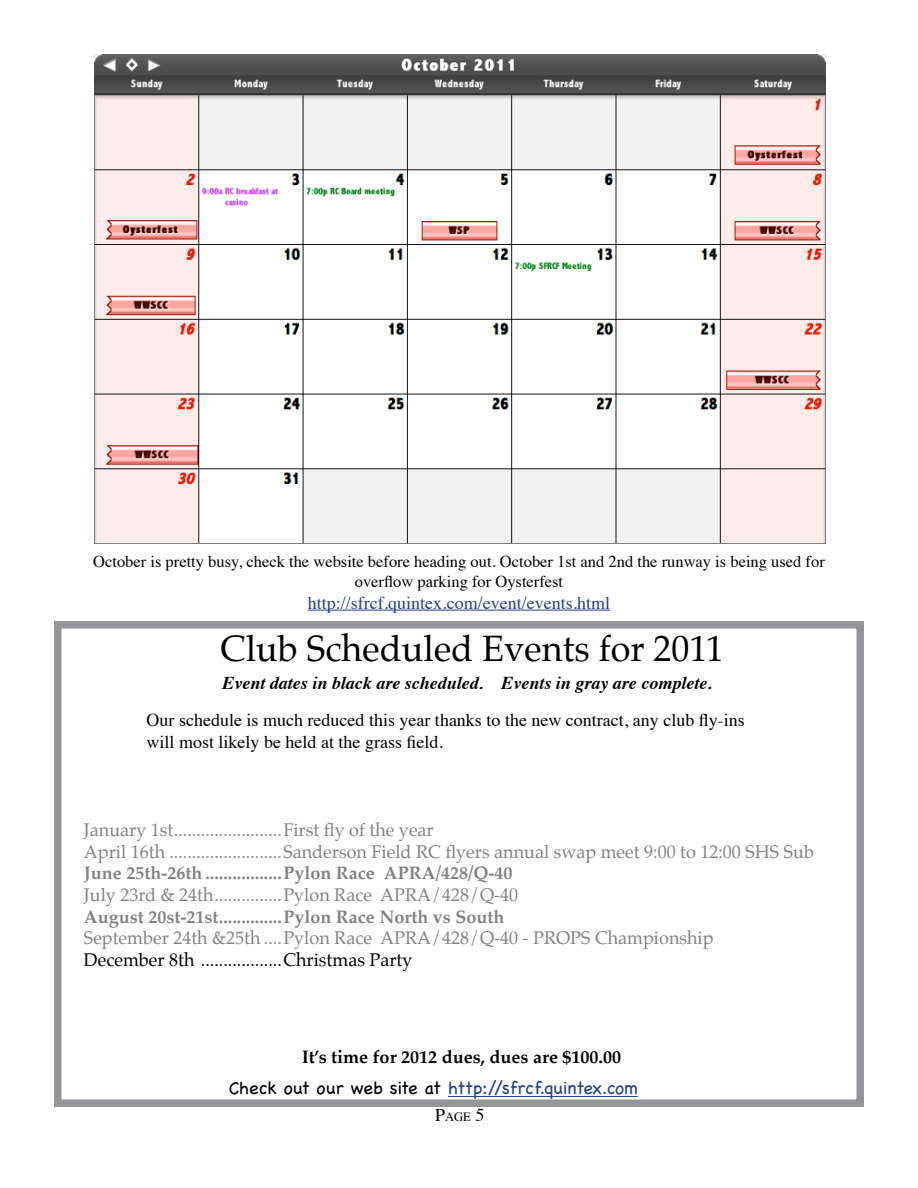
<style>
.page{position:relative;width:918px;height:1188px;background:#fff}
.page>*{position:absolute;margin:0;border:0;box-sizing:border-box;transform-origin:0 0}
.t1{font:36px "Palatino";color:#000}
.t2{font:18px/21.6px "Palatino";color:#808285}
.t3{font:18px/21.6px "Times";color:#000}
.t4{font:700 18px "Palatino";color:#808285}
.t5{font:italic 700 18px "Times";color:#000}
.t6{font:18px "Chalkboard";color:#25408f}
.t7{font:18px "Palatino";color:#000}
.t8{font:18px "Times";color:#25408f}
.t9{font:700 18px "Palatino";color:#000}
.t10{font:16.5px/19.8px "Times";color:#000;text-align:center}
.t11{font:12.6px "Times";color:#000}
.s1{color:#000}
.s2{font-size:18px}
</style>
<div class="page">
<div style="left:54px;top:621px;width:810px;height:486px;border:8px solid #939598"></div>
<hr style="left:448px;top:1096px;width:190px;height:1px;background:#25408f">
<hr style="left:308px;top:610px;width:302px;height:1px;background:#25408f">
<img style="left:94px;top:54px;width:731px;height:489px">
<p class="t10" style="left:93px;top:551px;width:733px">October is pretty busy, check the website before heading out. October 1st and 2nd the runway is being used for overflow parking for Oysterfest</p>
<p class="t8" style="left:308px;top:586px;width:304px">http://sfrcf.quintex.com/event/events.html</p>
<h1 class="t1" style="left:220px;top:619px;width:505px">Club Scheduled Events for 2011</h1>
<p class="t5" style="left:222px;top:666px;width:491px">Event dates in black are scheduled. Events in gray are complete.</p>
<p class="t3" style="left:147px;top:708px;width:600px">Our schedule is much reduced this year thanks to the new contract, any club fly-ins will most likely be held at the grass field.</p>
<p class="t2" style="left:84px;top:819px;width:732px">January 1st........................First fly of the year<br>April 16th .........................Sanderson Field RC flyers annual swap meet 9:00 to 12:00 SHS Sub</p>
<p class="t4" style="left:84px;top:858px;width:430px">June 25th-26th .................Pylon Race APRA/428/Q-40</p>
<p class="t2" style="left:84px;top:884px;width:436px">July 23rd &amp; 24th...............Pylon Race APRA/428/Q-40</p>
<p class="t4" style="left:84px;top:901px;width:422px">August 20st-21st..............Pylon Race North vs South</p>
<p class="t2" style="left:84px;top:927px;width:631px">September 24th &amp;25th ....Pylon Race APRA/428/Q-40 - PROPS Championship</p>
<p class="t7" style="left:84px;top:945px;width:330px">December 8th ..................Christmas Party</p>
<p class="t9" style="left:302px;top:1041px;width:321px">It’s time for 2012 dues, dues are $100.00</p>
<p class="t6" style="left:229px;top:1077px;width:411px"><span class="s1">Check out our web site at</span> http://sfrcf.quintex.com</p>
<p class="t11" style="left:435px;top:1104px;width:51px"><span class="s2">P</span>age <span class="s2">5</span></p>
</div>
